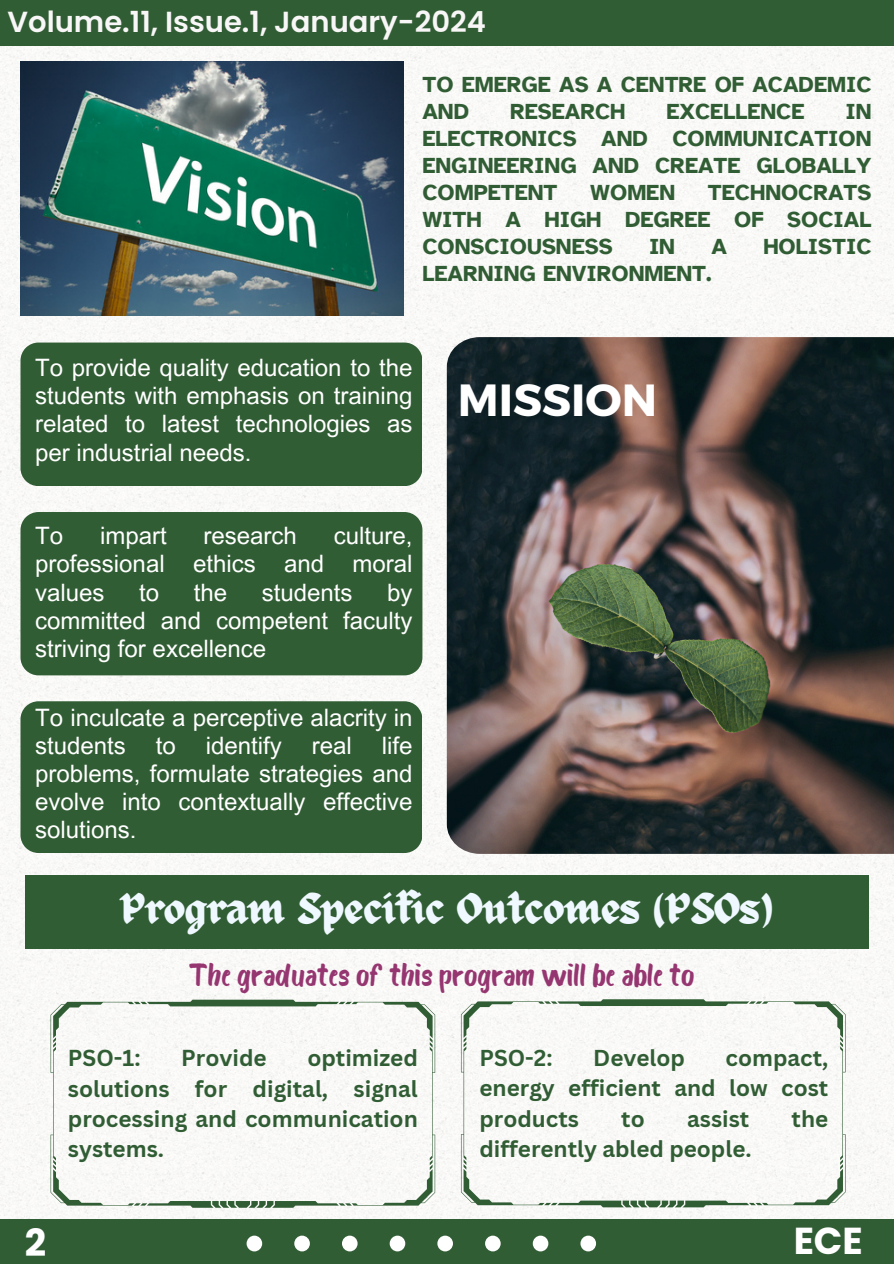
<style>
.page{position:relative;width:894px;height:1264px;background:#fff}
.page>*{position:absolute;margin:0;border:0;box-sizing:border-box;transform-origin:0 0}
.t1{font:700 45px "Montserrat";color:#fff}
.t2{font:42.6px "ED Celandine";color:#eff8ff}
.t3{font:700 37.5px "Poppins";color:#fff}
.t4{font:30.75px "Bosk";color:#963671}
.t5{font:600 28.95px "Poppins";color:#f8f6f7}
.t6{font:24px/28.2px "Arial MT Pro";color:#fff;text-align:justify}
.t7{font:700 22.5px/27px "Atkinson Hyperlegible";color:#315d34;text-align:justify}
.t8{font:700 22.5px/30.5px "Canva Sans";color:#315d34;text-align:justify}
.t9{font:700 22.35px/30.3px "Canva Sans";color:#315d34;text-align:justify}
</style>
<div class="page">
<img style="left:0;top:45px;width:893px;height:1174px">
<img style="left:446px;top:337px;width:447px;height:516px">
<div style="left:20px;top:342px;width:402px;height:144px;background:#315d34"></div>
<div style="left:0;top:0;width:893px;height:45px;background:#315d34"></div>
<div style="left:0;top:1219px;width:893px;height:44px;background:#315d34"></div>
<img style="left:20px;top:62px;width:383px;height:254px">
<div style="left:20px;top:512px;width:402px;height:163px;background:#315d34"></div>
<div style="left:20px;top:701px;width:402px;height:152px;background:#315d34"></div>
<div style="left:25px;top:875px;width:843px;height:73px;background:#315d34"></div>
<svg style="left:51px;top:999px;width:384px;height:208px"></svg>
<svg style="left:461px;top:999px;width:384px;height:208px"></svg>
<svg style="left:246px;top:1235px;width:350px;height:16px"></svg>
<p class="t5" style="left:8px;top:2px;width:480px">Volume.11, Issue.1, January-2024</p>
<p class="t7" style="left:422px;top:71px;width:450px">TO EMERGE AS A CENTRE OF ACADEMIC<br>AND</p>
<p class="t7" style="left:510px;top:98px;width:117px">RESEARCH</p>
<p class="t7" style="left:666px;top:98px;width:140px">EXCELLENCE</p>
<p class="t7" style="left:422px;top:98px;width:450px;text-indent:423px">IN ELECTRONICS AND COMMUNICATION ENGINEERING AND CREATE GLOBALLY COMPETENT</p>
<p class="t7" style="left:422px;top:179px;width:450px;text-indent:285px">TECHNOCRATS WITH A HIGH DEGREE OF SOCIAL CONSCIOUSNESS</p>
<p class="t7" style="left:590px;top:179px;width:86px">WOMEN</p>
<p class="t7" style="left:648px;top:233px;width:28px">IN</p>
<p class="t7" style="left:711px;top:233px;width:17px">A</p>
<p class="t7" style="left:763px;top:233px;width:110px">HOLISTIC</p>
<p class="t7" style="left:422px;top:260px;width:290px">LEARNING ENVIRONMENT.</p>
<p class="t6" style="left:35px;top:357px;width:378px">To provide quality education to the students with emphasis on training related to latest technologies as per industrial needs.</p>
<h1 class="t6" style="left:35px;top:524px;width:378px;text-indent:298px">culture, professional ethics and moral values</h1>
<h1 class="t6" style="left:35px;top:524px;width:30px">To</h1>
<h1 class="t6" style="left:100px;top:524px;width:68px">impart</h1>
<h1 class="t6" style="left:203px;top:524px;width:95px">research</h1>
<h1 class="t6" style="left:35px;top:581px;width:378px;text-indent:352px">by committed and competent faculty striving for excellence</h1>
<h1 class="t6" style="left:139px;top:581px;width:22px">to</h1>
<h1 class="t6" style="left:194px;top:581px;width:35px">the</h1>
<h1 class="t6" style="left:262px;top:581px;width:92px">students</h1>
<h2 class="t6" style="left:35px;top:706px;width:378px">To inculcate a perceptive alacrity in students to identify real life problems, formulate strategies and evolve into contextually effective solutions.</h2>
<p class="t1" style="left:458px;top:370px;width:201px">MISSION</p>
<h6 class="t2" style="left:121px;top:885px;width:653px">Program Specific Outcomes (PSOs)</h6>
<h5 class="t4" style="left:189px;top:962px;width:507px">The graduates of this program will be able to</h5>
<p class="t8" style="left:68px;top:1042px;width:351px;text-indent:239px">optimized solutions for digital, signal processing and communication systems.</p>
<p class="t9" style="left:479px;top:1042px;width:75px">PSO-2:</p>
<p class="t9" style="left:593px;top:1042px;width:93px">Develop</p>
<p class="t8" style="left:68px;top:1042px;width:74px">PSO-1:</p>
<p class="t8" style="left:181px;top:1042px;width:87px">Provide</p>
<p class="t9" style="left:479px;top:1042px;width:350px;text-indent:246px">compact, energy efficient and low cost products</p>
<p class="t9" style="left:621px;top:1102px;width:25px">to</p>
<p class="t9" style="left:687px;top:1102px;width:63px">assist</p>
<p class="t9" style="left:791px;top:1102px;width:38px">the</p>
<p class="t9" style="left:479px;top:1133px;width:273px">differently abled people.</p>
<p class="t3" style="left:25px;top:1216px;width:23px">2</p>
<p class="t3" style="left:793px;top:1214px;width:71px">ECE</p>
</div>
